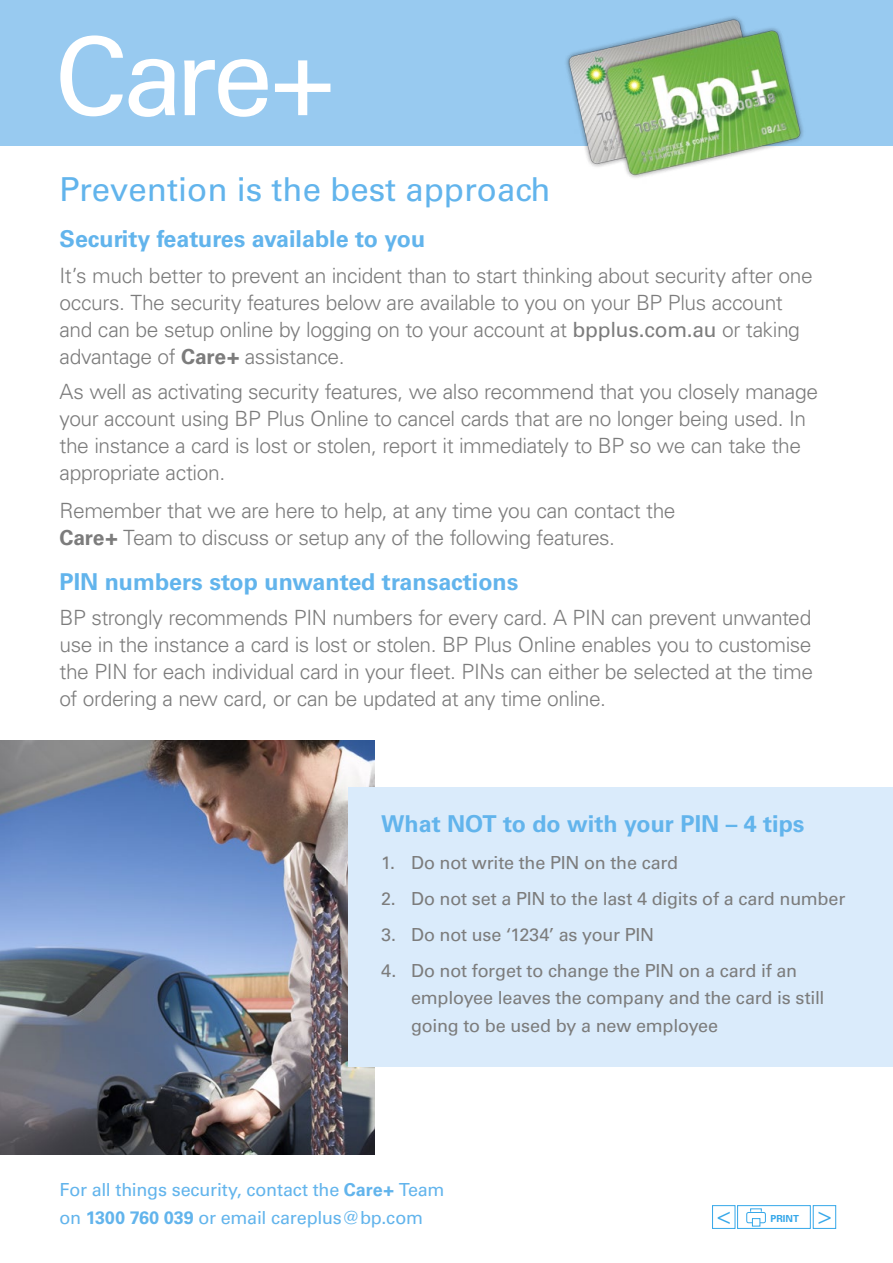
<style>
.page{position:relative;width:893px;height:1263px;background:#fff}
.page>*{position:absolute;margin:0;border:0;box-sizing:border-box;transform-origin:0 0}
.headlines{font:33px "Univers";color:#62b4ec}
.chart{font:300 24px "Univers";color:#35a7e9}
.green_sub_headings{font:700 23.25px "Univers";color:#62b4ec}
.large_green_text{font:300 21px/27px "Univers";letter-spacing:-.02em;color:#7c7c7c}
.back_pages_copy{font:300 21px/27px "Univers";letter-spacing:-.02em;color:#7c7c7c}
.large_grey_text{font:300 21px/27px "Univers";letter-spacing:-.02em;color:#7c7c7c}
.t1{font:18px/27.6px "Univers";letter-spacing:-.01em;color:#7c7c7c}
.t2{font:18px/27.6px "Univers";letter-spacing:-.01em;color:#62b4ec}
.t3{font:700 9.75px "Univers";color:#35a7e9}
.s1{font-weight:400}
.s2{font-weight:700}
</style>
<div class="page">
<div style="left:0;top:0;width:893px;height:146px;background:#98caf0"></div>
<img style="left:566px;top:16px;width:237px;height:162px">
<img style="left:0;top:741px;width:374px;height:413px">
<div style="left:349px;top:787px;width:544px;height:280px;background:#daebfb"></div>
<div style="left:737px;top:1205px;width:74px;height:24px;border:1px solid #35a7e9"></div>
<div style="left:746px;top:1212px;width:20px;height:11px;border:1px solid #35a7e9;border-radius:2px"></div>
<svg style="left:750px;top:1208px;width:12px;height:4px"></svg>
<div style="left:752px;top:1218px;width:8px;height:8px;background:#fff;border:1px solid #35a7e9"></div>
<div style="left:813px;top:1205px;width:23px;height:24px;border:1px solid #35a7e9"></div>
<div style="left:712px;top:1205px;width:23px;height:24px;border:1px solid #35a7e9"></div>
<svg style="left:60px;top:35px;width:63px;height:81px"></svg>
<svg style="left:129px;top:59px;width:46px;height:58px"></svg>
<svg style="left:184px;top:59px;width:84px;height:58px"></svg>
<svg style="left:275px;top:60px;width:55px;height:55px"></svg>
<p class="headlines" style="left:60px;top:169px;width:492px">Prevention is the best approach</p>
<p class="green_sub_headings" style="left:60px;top:226px;width:367px">Security features available to you</p>
<p class="back_pages_copy" style="left:60px;top:262px;width:755px">It’s much better to prevent an incident than to start thinking about security after one occurs. The security features below are available to you on your BP Plus account and can be setup online by logging on to your account at <span class="s1">bpplus.com.au</span> or taking advantage of <span class="s2">Care+</span> assistance.</p>
<p class="large_grey_text" style="left:60px;top:378px;width:760px">As well as activating security features, we also recommend that you closely manage your account using BP Plus Online to cancel cards that are no longer being used. In the instance a card is lost or stolen, report it immediately to BP so we can take the appropriate action.</p>
<p class="large_green_text" style="left:60px;top:497px;width:618px">Remember that we are here to help, at any time you can contact the<br><span class="s2">Care+</span> Team to discuss or setup any of the following features.</p>
<p class="green_sub_headings" style="left:60px;top:568px;width:460px">PIN numbers stop unwanted transactions</p>
<p class="large_green_text" style="left:60px;top:604px;width:755px;text-align:justify">BP strongly recommends PIN numbers for every card. A PIN can prevent unwanted use in the instance a card is lost or stolen. BP Plus Online enables you to customise the PIN for each individual card in your fleet. PINs can either be selected at the time of ordering a new card, or can be updated at any time online.</p>
<p class="green_sub_headings" style="left:381px;top:810px;width:425px">What NOT to do with your PIN – 4 tips</p>
<p class="t1" style="left:381px;top:848px;width:298px">1. Do not write the PIN on the card</p>
<p class="t1" style="left:381px;top:884px;width:466px">2. Do not set a PIN to the last 4 digits of a card number</p>
<p class="t1" style="left:381px;top:921px;width:274px">3. Do not use ‘1234’ as your PIN</p>
<p class="t1" style="left:411px;top:957px;width:415px;text-indent:-30px">4. Do not forget to change the PIN on a card if an employee leaves the company and the card is still going to be used by a new employee</p>
<p class="t2" style="left:60px;top:1176px;width:387px">For all things security, contact the <span class="s2">Care+</span> Team on <span class="s2">1300 760 039</span> or email careplus@bp.com</p>
<p class="t3" style="left:770px;top:1212px;width:30px">PRINT</p>
<p class="chart" style="left:817px;top:1201px;width:17px">&gt;</p>
</div>
